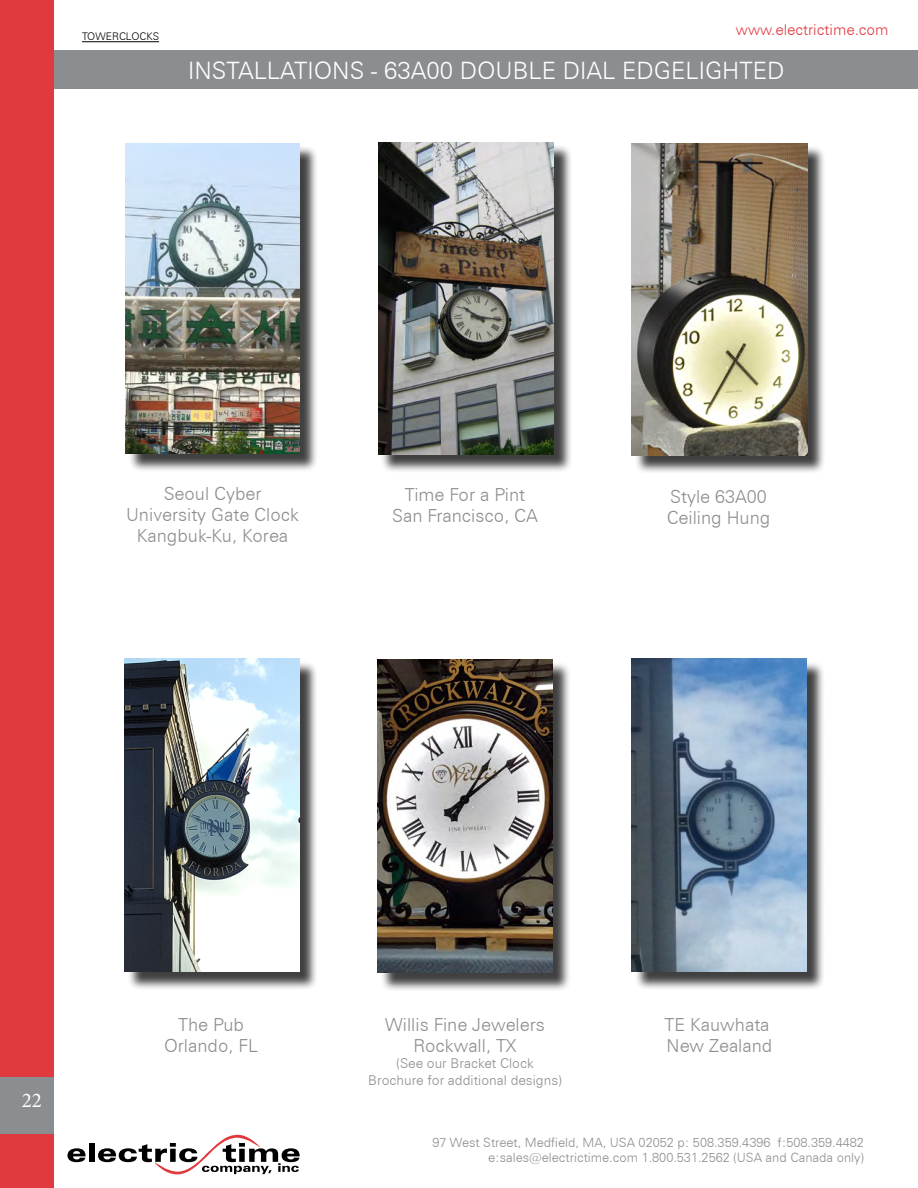
<style>
.page{position:relative;width:918px;height:1188px;background:#fff}
.page>*{position:absolute;margin:0;border:0;box-sizing:border-box;transform-origin:0 0}
.t1{font:300 24px "Zurich BT";color:#fff}
.t2{font:21px "Minion Pro";color:#fff}
.t3{font:300 18px/21px "Zurich BT";color:#8b8e90;text-align:center}
.t4{font:300 15px "Zurich BT";color:#e03b3f}
.t5{font:300 13.5px/16.2px "Zurich BT";color:#8b8e90;text-align:center}
.t6{font:300 12.75px/15px "Zurich BT";color:#8b8e90;text-align:right}
.t7{font:300 10.5px "Zurich BT";color:#000}
</style>
<div class="page">
<div style="left:380px;top:661px;width:191px;height:330px;background:#000;opacity:.75"></div>
<img style="left:378px;top:659px;width:175px;height:314px">
<div style="left:54px;top:50px;width:864px;height:38px;background:#8b8e90"></div>
<div style="left:0;top:0;width:54px;height:1188px;background:#e03a3e"></div>
<div style="left:0;top:1077px;width:54px;height:57px;background:#8b8e90"></div>
<svg style="left:68px;top:1148px;width:18px;height:14px"></svg>
<div style="left:89px;top:1143px;width:6px;height:19px;background:#000"></div>
<svg style="left:98px;top:1134px;width:202px;height:40px"></svg>
<hr style="left:82px;top:41px;width:77px;height:1px;background:#000">
<div style="left:128px;top:146px;width:190px;height:326px;background:#000;opacity:.75"></div>
<img style="left:126px;top:143px;width:174px;height:311px">
<div style="left:380px;top:145px;width:192px;height:328px;background:#000;opacity:.75"></div>
<img style="left:378px;top:142px;width:176px;height:312px">
<div style="left:634px;top:146px;width:192px;height:328px;background:#000;opacity:.75"></div>
<img style="left:631px;top:143px;width:176px;height:312px">
<div style="left:634px;top:661px;width:191px;height:330px;background:#000;opacity:.75"></div>
<img style="left:631px;top:658px;width:175px;height:314px">
<div style="left:127px;top:661px;width:192px;height:330px;background:#000;opacity:.75"></div>
<img style="left:125px;top:658px;width:175px;height:314px">
<p class="t7" style="left:82px;top:30px;width:79px">TOWERCLOCKS</p>
<p class="t4" style="left:736px;top:20px;width:154px">www.electrictime.com</p>
<h1 class="t1" style="left:188px;top:56px;width:598px">INSTALLATIONS - 63A00 DOUBLE DIAL EDGELIGHTED</h1>
<p class="t3" style="left:126px;top:483px;width:174px">Seoul Cyber<br>University Gate Clock<br>Kangbuk-Ku, Korea</p>
<p class="t3" style="left:392px;top:484px;width:147px">Time For a Pint<br>San Francisco, CA</p>
<p class="t3" style="left:667px;top:486px;width:105px;text-align:left">Style 63A00<br>Ceiling Hung</p>
<p class="t2" style="left:22px;top:1086px;width:22px">22</p>
<p class="t3" style="left:164px;top:1014px;width:96px">The Pub<br>Orlando, FL</p>
<p class="t3" style="left:385px;top:1014px;width:161px">Willis Fine Jewelers<br>Rockwall, TX</p>
<p class="t5" style="left:368px;top:1055px;width:195px">(See our Bracket Clock<br>Brochure for additional designs)</p>
<p class="t3" style="left:664px;top:1014px;width:110px;text-align:left">TE Kauwhata<br>New Zealand</p>
<p class="t6" style="left:432px;top:1135px;width:433px">97 West Street, Medfield, MA, USA 02052 p: 508.359.4396 f:508.359.4482 e:sales@electrictime.com 1.800.531.2562 (USA and Canada only)</p>
</div>
